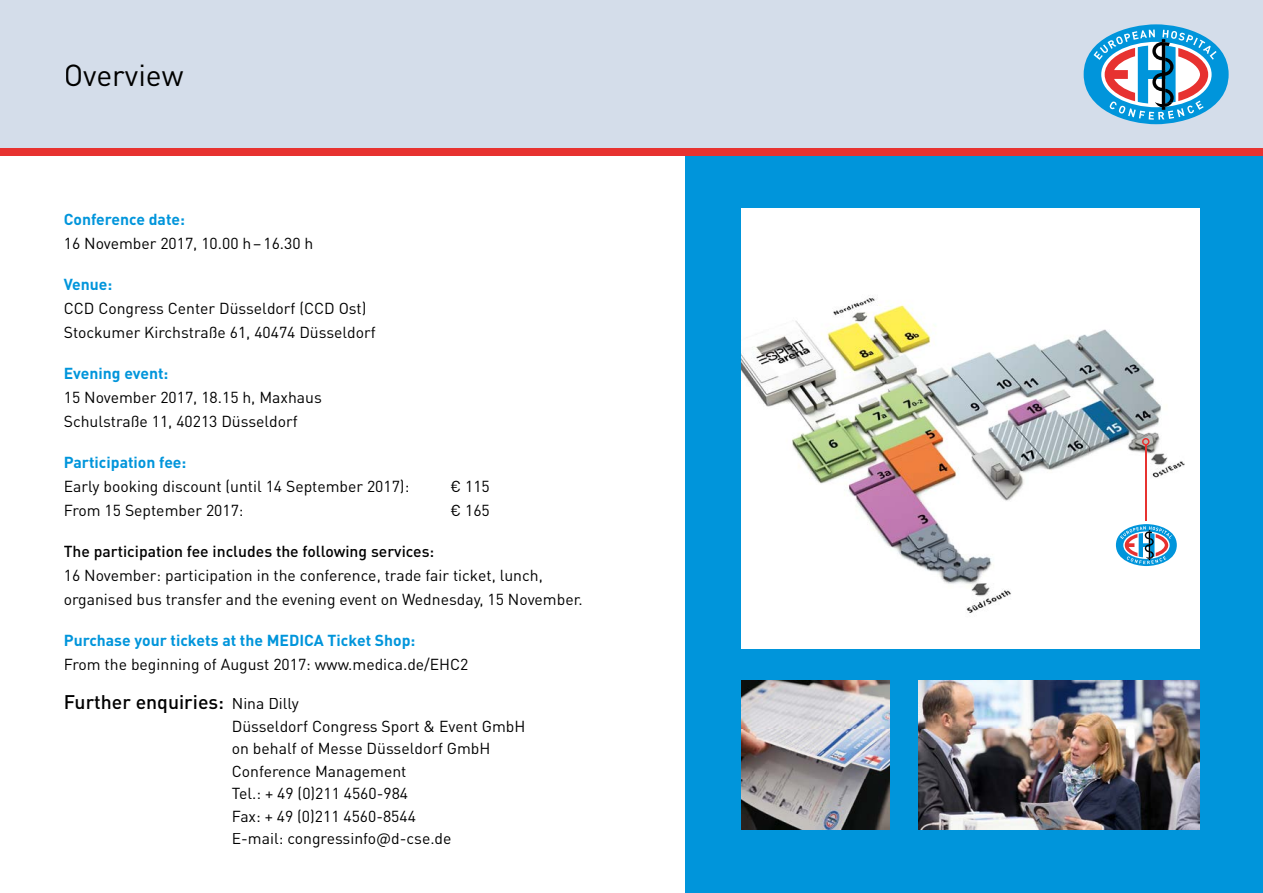
<style>
.page{position:relative;width:1263px;height:893px;background:#fff}
.page>*{position:absolute;margin:0;border:0;box-sizing:border-box;transform-origin:0 0}
.t1{font:30px "DIN Pro";color:#000}
.t2{font:500 19.5px "DIN Pro";color:#000}
.t3{font:15.75px/22.5px "DIN Pro";color:#000}
.t4{font:700 15.75px "DIN Pro";color:#0095db}
.t5{font:500 15.75px "DIN Pro";color:#000}
.s1{font-weight:400;font-size:15.75px}
</style>
<div class="page">
<div style="left:685px;top:149px;width:578px;height:744px;background:#0095db"></div>
<div style="left:0;top:0;width:1263px;height:149px;background:#d4ddea"></div>
<div style="left:1084px;top:24px;width:144px;height:100px;background:#0095db;border-radius:50%"></div>
<svg style="left:1093px;top:30px;width:123px;height:90px"></svg>
<img style="left:741px;top:208px;width:458px;height:440px">
<img style="left:741px;top:680px;width:149px;height:149px">
<img style="left:918px;top:680px;width:281px;height:149px">
<div style="left:0;top:148px;width:1263px;height:8px;background:#e73230"></div>
<hr style="left:1145px;top:445px;width:1px;height:76px;background:#e73230">
<svg style="left:1142px;top:438px;width:7px;height:7px"></svg>
<div style="left:1116px;top:524px;width:61px;height:42px;background:#0095db;border-radius:50%"></div>
<svg style="left:1120px;top:526px;width:52px;height:38px"></svg>
<h1 class="t1" style="left:64px;top:55px;width:121px">Overview</h1>
<p class="t4" style="left:64px;top:208px;width:123px">Conference date:</p>
<p class="t3" style="left:64px;top:231px;width:251px">16 November 2017, 10.00 h – 16.30 h</p>
<p class="t4" style="left:64px;top:273px;width:50px">Venue:</p>
<p class="t3" style="left:64px;top:295px;width:313px;line-height:24px">CCD Congress Center Düsseldorf (CCD Ost)<br>Stockumer Kirchstraße 61, 40474 Düsseldorf</p>
<p class="t4" style="left:64px;top:362px;width:106px">Evening event:</p>
<p class="t3" style="left:64px;top:384px;width:260px;line-height:24px">15 November 2017, 18.15 h, Maxhaus<br>Schulstraße 11, 40213 Düsseldorf</p>
<p class="t4" style="left:64px;top:451px;width:124px">Participation fee:</p>
<p class="t3" style="left:64px;top:474px;width:347px">Early booking discount (until 14 September 2017):</p>
<p class="t3" style="left:451px;top:474px;width:41px">€ 115</p>
<p class="t3" style="left:64px;top:498px;width:181px">From 15 September 2017:</p>
<p class="t3" style="left:451px;top:498px;width:41px">€ 165</p>
<p class="t5" style="left:64px;top:540px;width:372px">The participation fee includes the following services:</p>
<p class="t3" style="left:64px;top:562px;width:520px;line-height:24px">16 November: participation in the conference, trade fair ticket, lunch, organised bus transfer and the evening event on Wednesday, 15 November.</p>
<p class="t4" style="left:64px;top:629px;width:353px">Purchase your tickets at the MEDICA Ticket Shop:</p>
<p class="t3" style="left:64px;top:652px;width:406px">From the beginning of August 2017: www.medica.de/EHC2</p>
<p class="t2" style="left:64px;top:689px;width:237px">Further enquiries: <span class="s1">Nina Dilly</span></p>
<p class="t3" style="left:232px;top:714px;width:295px">Düsseldorf Congress Sport &amp; Event GmbH on behalf of Messe Düsseldorf GmbH<br>Conference Management<br>Tel.: + 49 (0)211 4560-984<br>Fax: + 49 (0)211 4560-8544<br>E-mail: congressinfo@d-cse.de</p>
</div>
